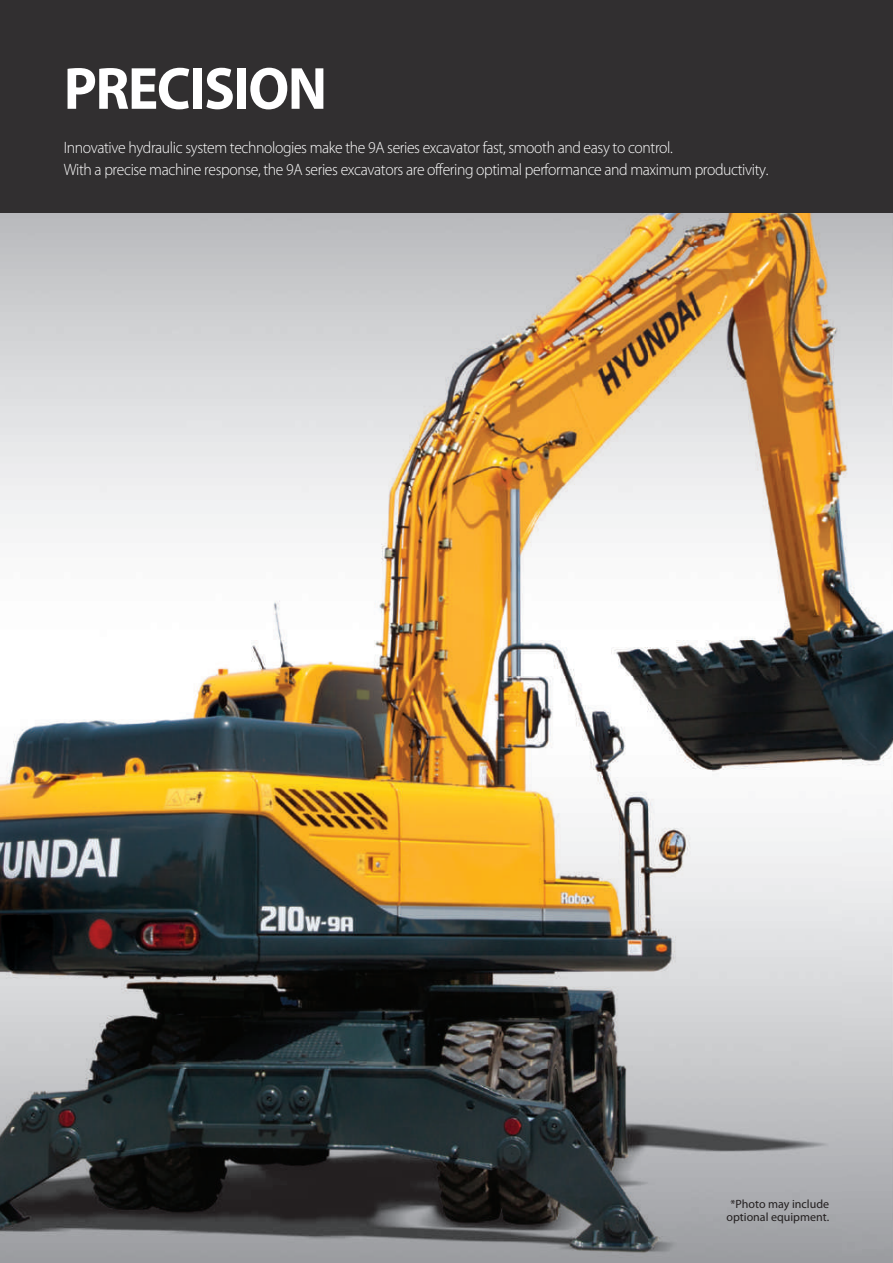
<style>
.page{position:relative;width:893px;height:1263px;background:#fff}
.page>*{position:absolute;margin:0;border:0;box-sizing:border-box;transform-origin:0 0}
.t1{font:700 60px "Myriad Pro";letter-spacing:-.025em;color:#fff;scale:.95 1}
.t2{font:300 16.5px/22.5px "Myriad Pro";letter-spacing:-.025em;color:#fff;scale:.95 1}
.t3{font:12px/12.9px "Myriad Pro";color:#231f20;text-align:center}
</style>
<div class="page">
<img style="left:0;top:213px;width:893px;height:1050px">
<div style="left:0;top:0;width:893px;height:213px;background:#312f30"></div>
<h1 class="t1" style="left:64px;top:55px;width:279px">PRECISION</h1>
<p class="t2" style="left:64px;top:136px;width:743px">Innovative hydraulic system technologies make the 9A series excavator fast, smooth and easy to control.<br>With a precise machine response, the 9A series excavators are offering optimal performance and maximum productivity.</p>
<p class="t3" style="left:726px;top:1198px;width:104px">*Photo may include optional equipment.</p>
</div>
